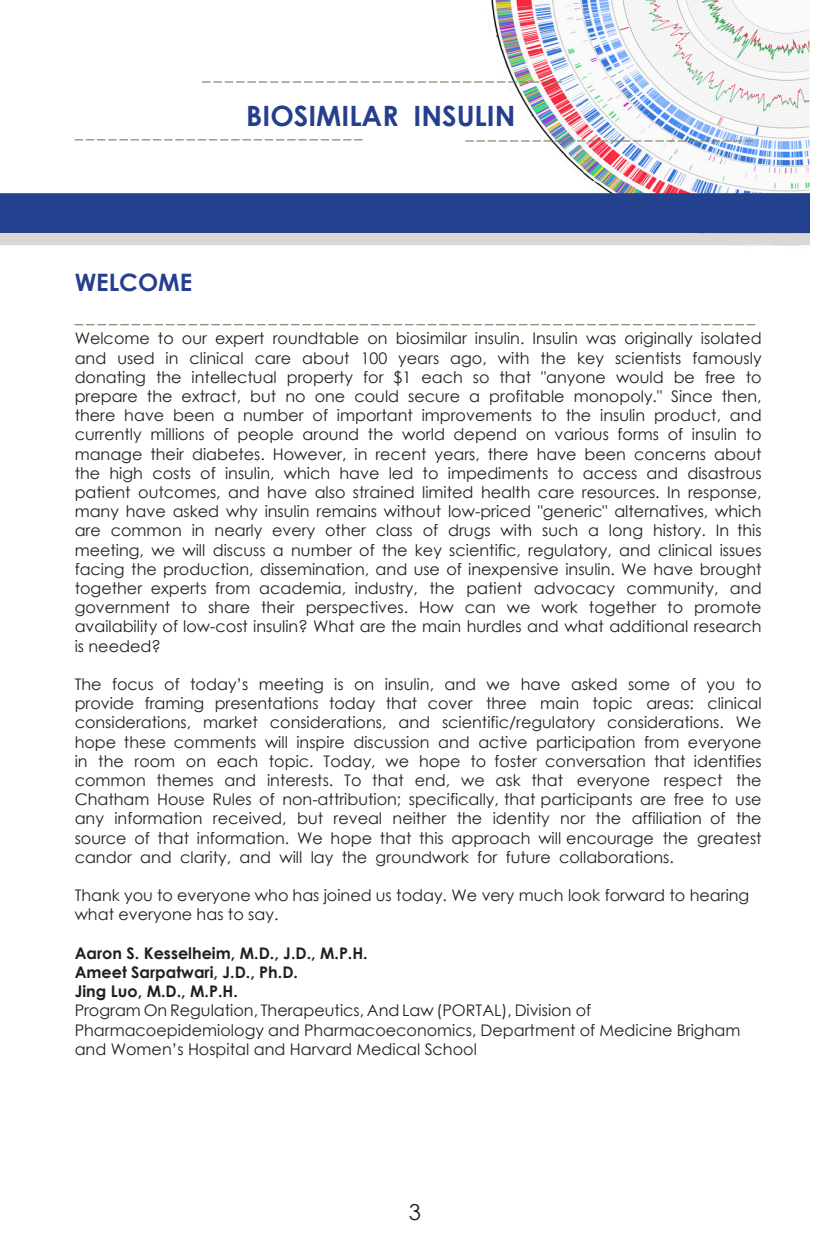
<style>
.page{position:relative;width:828px;height:1260px;background:#fff}
.page>*{position:absolute;margin:0;border:0;box-sizing:border-box;transform-origin:0 0}
.t1{font:700 28px "Century Gothic";color:#253f8e}
.Cover_02{font:700 24px "Century Gothic";color:#253f8e}
._06_Pull_Quotes{font:22px "Century Gothic";color:#231f20}
._03_Body_Text_BLACK{font:16px/19.2px "Century Gothic";color:#231f20;text-align:justify}
.s1{font-weight:700}
</style>
<div class="page">
<img style="left:491px;top:0;width:318px;height:246px">
<div style="left:0;top:193px;width:810px;height:40px;background:#24418f"></div>
<div style="left:0;top:233px;width:810px;height:12px;background:#d9d8d6"></div>
<svg style="left:202px;top:81px;width:360px;height:2px"></svg>
<svg style="left:465px;top:140px;width:288px;height:2px"></svg>
<svg style="left:75px;top:139px;width:288px;height:1px"></svg>
<svg style="left:75px;top:324px;width:680px;height:1px"></svg>
<h1 class="t1" style="left:246px;top:94px;width:271px">BIOSIMILAR INSULIN</h1>
<p class="Cover_02" style="left:75px;top:264px;width:119px">WELCOME</p>
<p class="_03_Body_Text_BLACK" style="left:75px;top:329px;width:688px">Welcome to our expert roundtable on biosimilar insulin. Insulin was originally isolated and used in clinical care about 100 years ago, with the key scientists famously donating the intellectual property for $1 each so that "anyone would be free to prepare the extract, but no one could secure a profitable monopoly." Since then, there have been a number of important improvements to the insulin product, and currently millions of people around the world depend on various forms of insulin to manage their diabetes. However, in recent years, there have been concerns about the high costs of insulin, which have led to impediments to access and disastrous patient outcomes, and have also strained limited health care resources. In response, many have asked why insulin remains without low-priced "generic" alternatives, which are common in nearly every other class of drugs with such a long history. In this meeting, we will discuss a number of the key scientific, regulatory, and clinical issues facing the production, dissemination, and use of inexpensive insulin. We have brought together experts from academia, industry, the patient advocacy community, and government to share their perspectives. How can we work together to promote availability of low-cost insulin? What are the main hurdles and what additional research is needed?</p>
<p class="_03_Body_Text_BLACK" style="left:75px;top:674px;width:688px">The focus of today’s meeting is on insulin, and we have asked some of you to provide framing presentations today that cover three main topic areas: clinical considerations, market considerations, and scientific/regulatory considerations. We hope these comments will inspire discussion and active participation from everyone in the room on each topic. Today, we hope to foster conversation that identifies common themes and interests. To that end, we ask that everyone respect the Chatham House Rules of non-attribution; specifically, that participants are free to use any information received, but reveal neither the identity nor the affiliation of the source of that information. We hope that this approach will encourage the greatest candor and clarity, and will lay the groundwork for future collaborations.</p>
<p class="_03_Body_Text_BLACK" style="left:75px;top:886px;width:676px">Thank you to everyone who has joined us today. We very much look forward to hearing what everyone has to say.</p>
<p class="_03_Body_Text_BLACK" style="left:75px;top:943px;width:667px;text-align:left"><span class="s1">Aaron S. Kesselheim, M.D., J.D., M.P.H.<br>Ameet Sarpatwari, J.D., Ph.D.<br>Jing Luo, M.D., M.P.H.<br></span>Program On Regulation, Therapeutics, And Law (PORTAL), Division of Pharmacoepidemiology and Pharmacoeconomics, Department of Medicine Brigham and Women’s Hospital and Harvard Medical School</p>
<p class="_06_Pull_Quotes" style="left:409px;top:1196px;width:14px">3</p>
</div>
